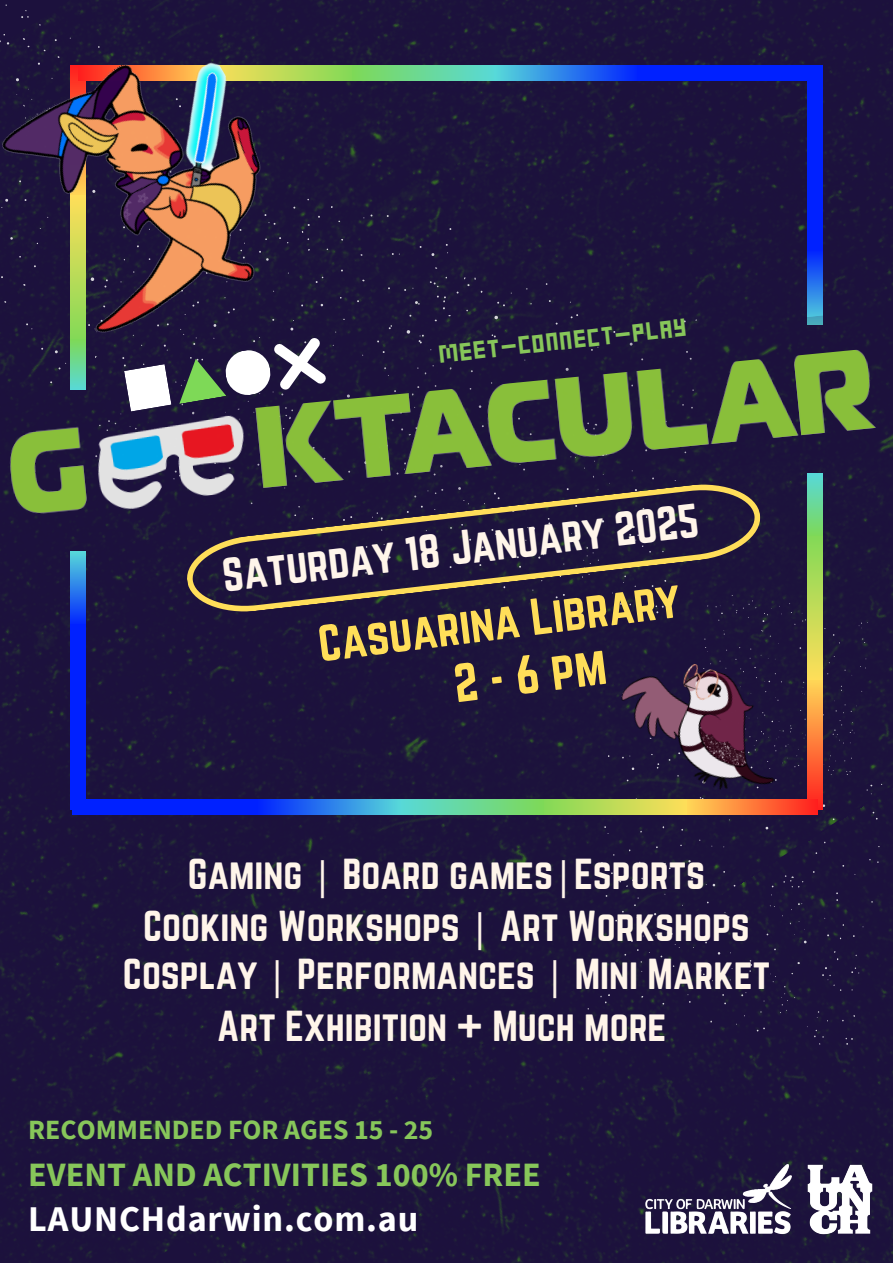
<style>
.page{position:relative;width:893px;height:1263px;background:#1c123c}
.page>*{position:absolute;margin:0;border:0;box-sizing:border-box;transform-origin:0 0}
.t1{font:47.62px "Norwester";color:#ffde59}
.t2{font:45.3px "Norwester";color:#ffde59}
.t3{font:42.08px "Norwester";color:#fff5ea}
.t4{font:37.95px "Norwester";color:#fff5ea}
.t5{font:700 36.15px "Source Sans Pro";letter-spacing:.025em;color:#fff}
.t6{font:34.72px "Super Dario";color:#87c65a}
.t7{font:700 34.05px "Source Sans Pro";color:#87c65a}
.t8{font:700 27.83px "Source Sans Pro";color:#87c65a}
.s1{font-family:"Noto Sans"}
</style>
<div class="page">
<div style="left:183px;top:645px;width:710px;height:618px;background:#1c123c"></div>
<svg style="left:321px;top:154px;width:156px;height:132px;background:#1d153b"></svg>
<div style="left:0;top:0;width:230px;height:23px;background:#1c123c"></div>
<div style="left:348px;top:261px;width:359px;height:357px;background:#1c133c"></div>
<svg style="left:686px;top:592px;width:187px;height:140px;background:#20173c"></svg>
<div style="left:572px;top:732px;width:319px;height:317px;background:#1c123c"></div>
<div style="left:70px;top:551px;width:16px;height:74px;background:linear-gradient(to bottom,#57dad9,#0327fe)"></div>
<div style="left:70px;top:625px;width:16px;height:184px;background:#0021ff"></div>
<svg style="left:807px;top:679px;width:15px;height:131px;background:#ff7f3b"></svg>
<svg style="left:807px;top:552px;width:15px;height:127px;background:#c7db58"></svg>
<svg style="left:807px;top:250px;width:15px;height:36px"></svg>
<div style="left:807px;top:65px;width:15px;height:185px;background:#0021ff"></div>
<svg style="left:687px;top:799px;width:130px;height:15px"></svg>
<svg style="left:543px;top:799px;width:144px;height:15px;background:#b8db57"></svg>
<svg style="left:401px;top:799px;width:142px;height:15px;background:#6ad997"></svg>
<svg style="left:257px;top:799px;width:144px;height:15px;background:#2b7deb"></svg>
<div style="left:73px;top:799px;width:184px;height:15px;background:#0021ff"></div>
<svg style="left:321px;top:65px;width:31px;height:15px"></svg>
<svg style="left:352px;top:65px;width:142px;height:15px;background:#6bd996"></svg>
<svg style="left:494px;top:65px;width:144px;height:15px;background:#2c7eeb"></svg>
<div style="left:638px;top:65px;width:184px;height:15px;background:#0021ff"></div>
<svg style="left:0;top:286px;width:893px;height:266px;background:#1e173e"></svg>
<img style="left:4px;top:348px;width:877px;height:192px">
<svg style="left:124px;top:364px;width:47px;height:47px"></svg>
<svg style="left:179px;top:333px;width:151px;height:71px"></svg>
<svg style="left:185px;top:481px;width:577px;height:134px;background:#31273f"></svg>
<img style="left:603px;top:645px;width:199px;height:160px">
<img style="left:0;top:23px;width:321px;height:338px">
<img style="left:640px;top:1162px;width:158px;height:77px">
<img style="left:806px;top:1163px;width:67px;height:73px">
<p class="t6" style="left:436px;top:335px;width:251px;rotate:-6deg">Meet–Connect–Play</p>
<p class="t3" style="left:220px;top:551px;width:480px;rotate:-7deg">Saturday 18 January 2025</p>
<p class="t2" style="left:315px;top:616px;width:365px;rotate:-7deg">Casuarina Library</p>
<p class="t1" style="left:450px;top:655px;width:155px;rotate:-7deg">2-6pm</p>
<p class="t4" style="left:188px;top:851px;width:519px">Gaming <span class="s1">|</span> Board games<span class="s1">|</span>Esports</p>
<p class="t4" style="left:143px;top:903px;width:608px">Cooking Workshops <span class="s1">|</span> Art Workshops</p>
<h2 class="t4" style="left:123px;top:951px;width:648px">Cosplay <span class="s1">|</span> Performances <span class="s1">|</span> Mini Market</h2>
<h1 class="t4" style="left:217px;top:1003px;width:451px">Art Exhibition + Much more</h1>
<h5 class="t8" style="left:28px;top:1111px;width:406px">RECOMMENDED FOR AGES 15 - 25</h5>
<p class="t7" style="left:28px;top:1152px;width:514px">EVENT AND ACTIVITIES 100% FREE</p>
<h1 class="t5" style="left:28px;top:1195px;width:391px">LAUNCHdarwin.com.au</h1>
</div>
